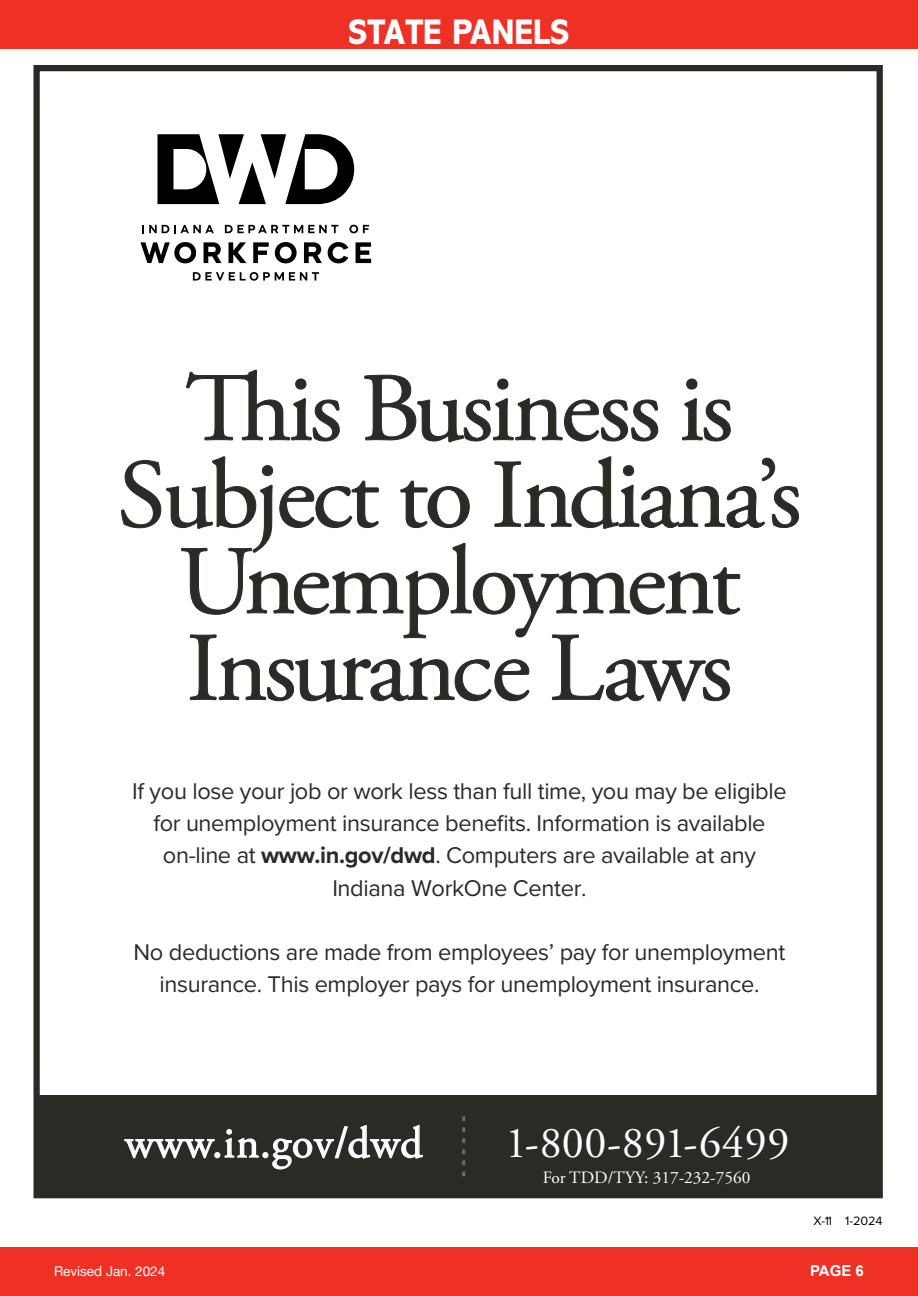
<style>
.page{position:relative;width:918px;height:1296px;background:#fff}
.page>*{position:absolute;margin:0;border:0;box-sizing:border-box;transform-origin:0 0}
.t1{font:97.2px/86.6px "Adobe Garamond Pro";letter-spacing:-.035em;color:#2c2a27;text-align:center}
.t2{font:44.1px "Adobe Garamond Pro";letter-spacing:.015em;color:#fff}
.t3{font:800 36px "Abadi MT Pro";color:#fff;scale:.9 1}
.t4{font:23.55px/32.2px "Proxima Nova";letter-spacing:-.015em;color:#2c2a27;text-align:center}
.t5{font:17.25px "Adobe Garamond Pro";color:#fff}
.t6{font:700 15px "Arial";color:#fff}
.t7{font:13.5px "Helvetica Neue";color:#fff}
.t8{font:12.6px "Proxima Nova";color:#000}
.s1{font-weight:700}
</style>
<div class="page">
<div style="left:0;top:0;width:918px;height:49px;background:#ee3124"></div>
<div style="left:0;top:1247px;width:918px;height:49px;background:#ee3124"></div>
<div style="left:33px;top:65px;width:850px;height:1133px;border:6px solid #2c2a27"></div>
<div style="left:34px;top:1095px;width:846px;height:102px;background:#2c2a27"></div>
<svg style="left:462px;top:1116px;width:3px;height:61px"></svg>
<svg style="left:143px;top:225px;width:71px;height:8px"></svg>
<svg style="left:349px;top:225px;width:20px;height:8px"></svg>
<svg style="left:225px;top:225px;width:113px;height:8px"></svg>
<svg style="left:193px;top:272px;width:126px;height:9px"></svg>
<svg style="left:140px;top:242px;width:56px;height:21px"></svg>
<svg style="left:204px;top:242px;width:18px;height:21px"></svg>
<svg style="left:229px;top:242px;width:18px;height:21px"></svg>
<svg style="left:253px;top:242px;width:16px;height:21px"></svg>
<svg style="left:275px;top:242px;width:22px;height:21px"></svg>
<svg style="left:304px;top:242px;width:18px;height:21px"></svg>
<svg style="left:328px;top:242px;width:20px;height:21px"></svg>
<svg style="left:356px;top:242px;width:15px;height:21px"></svg>
<svg style="left:157px;top:134px;width:197px;height:70px"></svg>
<svg style="left:186px;top:369px;width:154px;height:73px"></svg>
<svg style="left:682px;top:378px;width:49px;height:64px"></svg>
<svg style="left:364px;top:374px;width:295px;height:69px"></svg>
<svg style="left:121px;top:456px;width:678px;height:246px"></svg>
<div style="left:262px;top:1152px;width:7px;height:6px;border:1px solid #fff;border-radius:50%"></div>
<svg style="left:124px;top:1129px;width:135px;height:30px"></svg>
<svg style="left:272px;top:1125px;width:151px;height:45px"></svg>
<h3 class="t3" style="left:349px;top:12px;width:247px">STATE PANELS</h3>
<h1 class="t1" style="left:117px;top:369px;width:686px">˜is Business is<br>Subject to Indiana’s<br>Unemployment<br>Insurance Laws</h1>
<p class="t4" style="left:132px;top:774px;width:656px">If you lose your job or work less than full time, you may be eligible for unemployment insurance benefts. Information is available on-line at <span class="s1">www.in.gov/dwd</span>. Computers are available at any Indiana WorkOne Center.</p>
<p class="t4" style="left:134px;top:935px;width:653px">No deductions are made from employees’ pay for unemployment insurance. This employer pays for unemployment insurance.</p>
<h2 class="t2" style="left:125px;top:1117px;width:299px">www.in.gov/dwd</h2>
<h2 class="t2" style="left:505px;top:1117px;width:286px">1-800-891-6499</h2>
<p class="t5" style="left:543px;top:1167px;width:209px">For TDD/TYY: 317-232-7560</p>
<p class="t8" style="left:813px;top:1211px;width:71px">X-11 1-2024</p>
<p class="t7" style="left:54px;top:1262px;width:113px">Revised Jan. 2024</p>
<p class="t6" style="left:810px;top:1261px;width:55px">PAGE 6</p>
</div>
